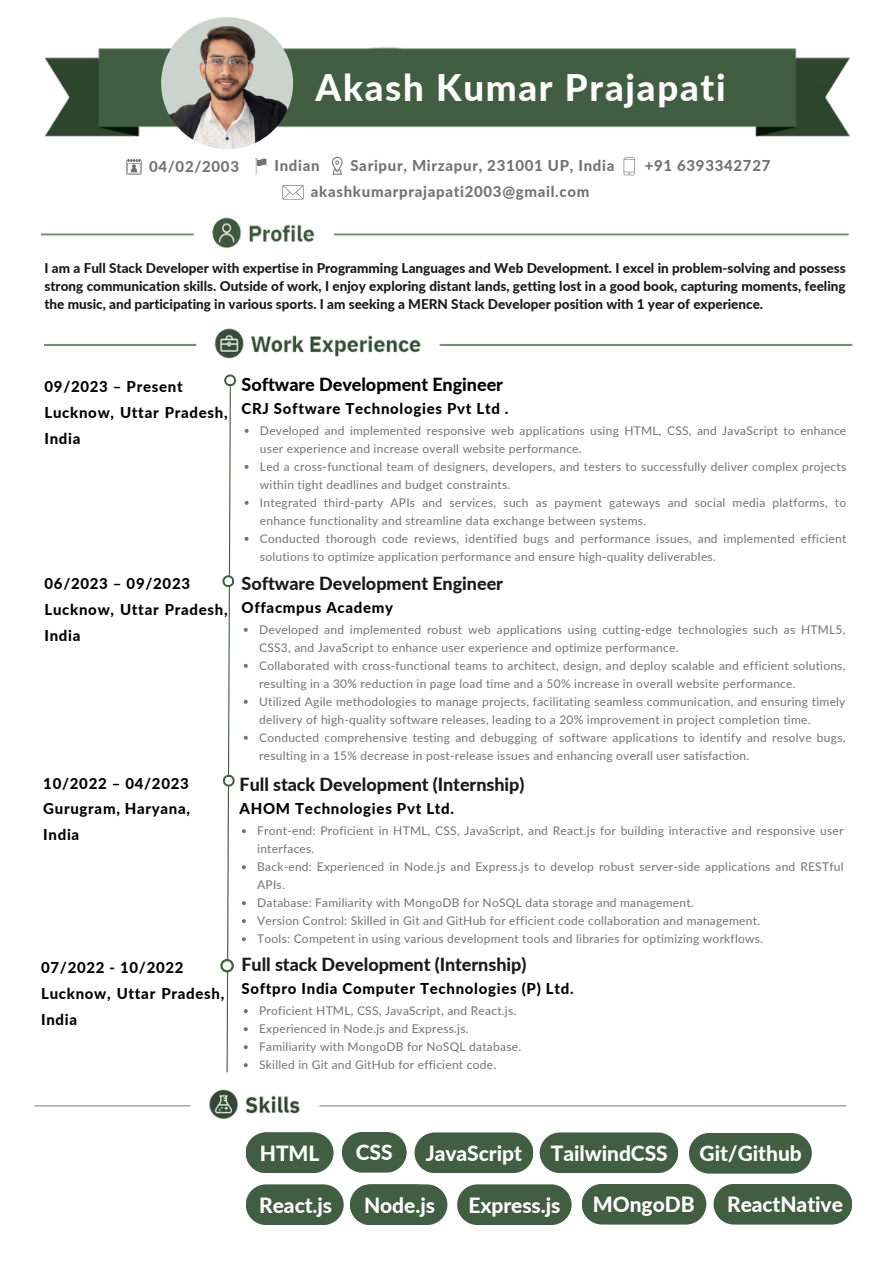
<style>
.page{position:relative;width:893px;height:1264px;background:#fff}
.page>*{position:absolute;margin:0;border:0;box-sizing:border-box;transform-origin:0 0}
.t1{font:800 36.6px "Lato";letter-spacing:.045em;color:#fff}
.t2{font:800 21px "Lato";letter-spacing:-.005em;color:#fff}
.t3{font:800 18px "Lato";letter-spacing:-.005em;color:#1a191d}
.t4{font:800 18px "Lato";letter-spacing:-.005em;color:#000}
.t5{font:800 15px/25.8px "Lato";letter-spacing:.045em;color:#000}
.t6{font:800 15px "Lato";letter-spacing:.045em;color:#737373}
.t7{font:800 13.5px/18px "Lato";color:#1a191d;text-align:justify}
.t8{font:12px/18px "Lato";letter-spacing:.02em;color:#737373}
</style>
<div class="page">
<svg style="left:226px;top:385px;width:5px;height:688px"></svg>
<svg style="left:224px;top:374px;width:12px;height:12px"></svg>
<div style="left:226px;top:376px;width:8px;height:8px;background:#fff;border-radius:50%"></div>
<img style="left:44px;top:32px;width:807px;height:115px">
<img style="left:161px;top:17px;width:132px;height:132px;border-radius:50%">
<svg style="left:126px;top:159px;width:16px;height:16px"></svg>
<svg style="left:255px;top:158px;width:11px;height:10px"></svg>
<svg style="left:332px;top:157px;width:10px;height:18px"></svg>
<svg style="left:623px;top:157px;width:11px;height:18px"></svg>
<svg style="left:282px;top:185px;width:22px;height:14px"></svg>
<img style="left:41px;top:217px;width:809px;height:31px">
<img style="left:45px;top:328px;width:808px;height:30px">
<svg style="left:222px;top:575px;width:12px;height:12px"></svg>
<div style="left:224px;top:577px;width:8px;height:8px;background:#fff;border-radius:50%"></div>
<svg style="left:223px;top:774px;width:12px;height:12px"></svg>
<div style="left:225px;top:776px;width:8px;height:8px;background:#fff;border-radius:50%"></div>
<svg style="left:220px;top:958px;width:14px;height:14px"></svg>
<div style="left:222px;top:961px;width:9px;height:9px;background:#fff;border-radius:50%"></div>
<img style="left:34px;top:1089px;width:812px;height:31px">
<div style="left:342px;top:1131px;width:64px;height:41px;background:#425e42;border-radius:20px"></div>
<div style="left:246px;top:1132px;width:87px;height:41px;background:#425e42;border-radius:20px"></div>
<div style="left:414px;top:1132px;width:119px;height:41px;background:#425e42;border-radius:20px"></div>
<div style="left:539px;top:1132px;width:139px;height:41px;background:#425e42;border-radius:20px"></div>
<div style="left:246px;top:1184px;width:97px;height:40px;background:#425e42;border-radius:20px"></div>
<div style="left:350px;top:1184px;width:97px;height:40px;background:#425e42;border-radius:20px"></div>
<div style="left:457px;top:1184px;width:114px;height:40px;background:#425e42;border-radius:20px"></div>
<div style="left:581px;top:1183px;width:125px;height:41px;background:#425e42;border-radius:20px"></div>
<div style="left:713px;top:1183px;width:139px;height:41px;background:#425e42;border-radius:20px"></div>
<div style="left:688px;top:1132px;width:123px;height:41px;background:#425e42;border-radius:20px"></div>
<svg style="left:244px;top:429px;width:4px;height:4px"></svg>
<svg style="left:244px;top:465px;width:4px;height:4px"></svg>
<svg style="left:244px;top:501px;width:4px;height:4px"></svg>
<svg style="left:244px;top:537px;width:4px;height:4px"></svg>
<svg style="left:244px;top:628px;width:4px;height:4px"></svg>
<svg style="left:244px;top:663px;width:4px;height:4px"></svg>
<svg style="left:244px;top:699px;width:4px;height:4px"></svg>
<svg style="left:244px;top:735px;width:4px;height:4px"></svg>
<svg style="left:242px;top:829px;width:4px;height:4px"></svg>
<svg style="left:242px;top:865px;width:4px;height:4px"></svg>
<svg style="left:242px;top:901px;width:4px;height:4px"></svg>
<svg style="left:242px;top:919px;width:4px;height:4px"></svg>
<svg style="left:242px;top:937px;width:4px;height:4px"></svg>
<svg style="left:244px;top:1009px;width:4px;height:4px"></svg>
<svg style="left:244px;top:1027px;width:4px;height:4px"></svg>
<svg style="left:244px;top:1045px;width:4px;height:4px"></svg>
<svg style="left:244px;top:1063px;width:4px;height:4px"></svg>
<p class="t1" style="left:315px;top:65px;width:411px">Akash Kumar Prajapati</p>
<p class="t6" style="left:149px;top:157px;width:91px">04/02/2003</p>
<p class="t6" style="left:274px;top:156px;width:47px">Indian</p>
<p class="t6" style="left:350px;top:156px;width:265px">Saripur, Mirzapur, 231001 UP, India</p>
<p class="t6" style="left:644px;top:157px;width:127px">+91 6393342727</p>
<p class="t6" style="left:311px;top:182px;width:280px">akashkumarprajapati2003@gmail.com</p>
<p class="t7" style="left:45px;top:258px;width:802px">I am a Full Stack Developer with expertise in Programming Languages and Web Development. I excel in problem-solving and possess strong communication skills. Outside of work, I enjoy exploring distant lands, getting lost in a good book, capturing moments, feeling the music, and participating in various sports. I am seeking a MERN Stack Developer position with 1 year of experience.</p>
<p class="t5" style="left:45px;top:373px;width:140px">09/2023 – Present</p>
<p class="t5" style="left:45px;top:399px;width:184px">Lucknow, Uttar Pradesh,<br>India</p>
<p class="t5" style="left:45px;top:570px;width:147px">06/2023 – 09/2023</p>
<p class="t5" style="left:45px;top:596px;width:184px">Lucknow, Uttar Pradesh,<br>India</p>
<p class="t5" style="left:43px;top:769px;width:147px">10/2022 – 04/2023</p>
<p class="t5" style="left:43px;top:795px;width:148px">Gurugram, Haryana,</p>
<p class="t5" style="left:43px;top:821px;width:37px">India</p>
<p class="t5" style="left:41px;top:954px;width:144px">07/2022 - 10/2022</p>
<p class="t5" style="left:41px;top:979px;width:184px">Lucknow, Uttar Pradesh,<br>India</p>
<p class="t4" style="left:241px;top:373px;width:263px">Software Development Engineer</p>
<p class="t5" style="left:241px;top:395px;width:268px">CRJ Software Technologies Pvt Ltd .</p>
<p class="t8" style="left:260px;top:421px;width:587px">Developed and implemented responsive web applications using HTML, CSS, and JavaScript to enhance user experience and increase overall website performance.</p>
<p class="t8" style="left:260px;top:457px;width:587px">Led a cross-functional team of designers, developers, and testers to successfully deliver complex projects within tight deadlines and budget constraints.</p>
<p class="t8" style="left:260px;top:493px;width:587px">Integrated third-party APIs and services, such as payment gateways and social media platforms, to enhance functionality and streamline data exchange between systems.</p>
<p class="t8" style="left:260px;top:529px;width:587px">Conducted thorough code reviews, identified bugs and performance issues, and implemented efficient solutions to optimize application performance and ensure high-quality deliverables.</p>
<p class="t3" style="left:241px;top:572px;width:263px">Software Development Engineer</p>
<p class="t5" style="left:241px;top:594px;width:153px">Offacmpus Academy</p>
<p class="t8" style="left:259px;top:620px;width:587px">Developed and implemented robust web applications using cutting-edge technologies such as HTML5,<br>CSS3, and JavaScript to enhance user experience and optimize performance.</p>
<p class="t8" style="left:259px;top:656px;width:587px">Collaborated with cross-functional teams to architect, design, and deploy scalable and efficient solutions, resulting in a 30% reduction in page load time and a 50% increase in overall website performance.</p>
<p class="t8" style="left:259px;top:692px;width:587px">Utilized Agile methodologies to manage projects, facilitating seamless communication, and ensuring timely delivery of high-quality software releases, leading to a 20% improvement in project completion time.</p>
<p class="t8" style="left:259px;top:728px;width:587px">Conducted comprehensive testing and debugging of software applications to identify and resolve bugs, resulting in a 15% decrease in post-release issues and enhancing overall user satisfaction.</p>
<p class="t3" style="left:239px;top:773px;width:286px">Full stack Development (Internship)</p>
<p class="t5" style="left:239px;top:795px;width:216px">AHOM Technologies Pvt Ltd.</p>
<p class="t8" style="left:257px;top:821px;width:587px">Front-end: Proficient in HTML, CSS, JavaScript, and React.js for building interactive and responsive user interfaces.</p>
<p class="t8" style="left:257px;top:857px;width:587px">Back-end: Experienced in Node.js and Express.js to develop robust server-side applications and RESTful<br>APIs.</p>
<p class="t8" style="left:257px;top:893px;width:438px">Database: Familiarity with MongoDB for NoSQL data storage and management.</p>
<p class="t8" style="left:257px;top:911px;width:504px">Version Control: Skilled in Git and GitHub for efficient code collaboration and management.</p>
<p class="t8" style="left:257px;top:929px;width:507px">Tools: Competent in using various development tools and libraries for optimizing workflows.</p>
<p class="t3" style="left:241px;top:953px;width:286px">Full stack Development (Internship)</p>
<p class="t5" style="left:241px;top:975px;width:333px">Softpro India Computer Technologies (P) Ltd.</p>
<p class="t8" style="left:259px;top:1001px;width:259px">Proficient HTML, CSS, JavaScript, and React.js.</p>
<p class="t8" style="left:259px;top:1019px;width:211px">Experienced in Node.js and Express.js.</p>
<p class="t8" style="left:259px;top:1037px;width:263px">Familiarity with MongoDB for NoSQL database.</p>
<p class="t8" style="left:259px;top:1055px;width:238px">Skilled in Git and GitHub for efficient code.</p>
<p class="t2" style="left:260px;top:1139px;width:61px">HTML</p>
<p class="t2" style="left:356px;top:1139px;width:38px">CSS</p>
<p class="t2" style="left:426px;top:1139px;width:98px">JavaScript</p>
<p class="t2" style="left:551px;top:1139px;width:118px">TailwindCSS</p>
<p class="t2" style="left:259px;top:1191px;width:74px">React.js</p>
<p class="t2" style="left:364px;top:1191px;width:72px">Node.js</p>
<p class="t2" style="left:468px;top:1191px;width:94px">Express.js</p>
<p class="t2" style="left:593px;top:1191px;width:103px">MOngoDB</p>
<p class="t2" style="left:727px;top:1191px;width:117px">ReactNative</p>
<p class="t2" style="left:699px;top:1140px;width:104px">Git/Github</p>
<p class="t2" style="left:365px;top:1192px;width:61px">HTML</p>
</div>
